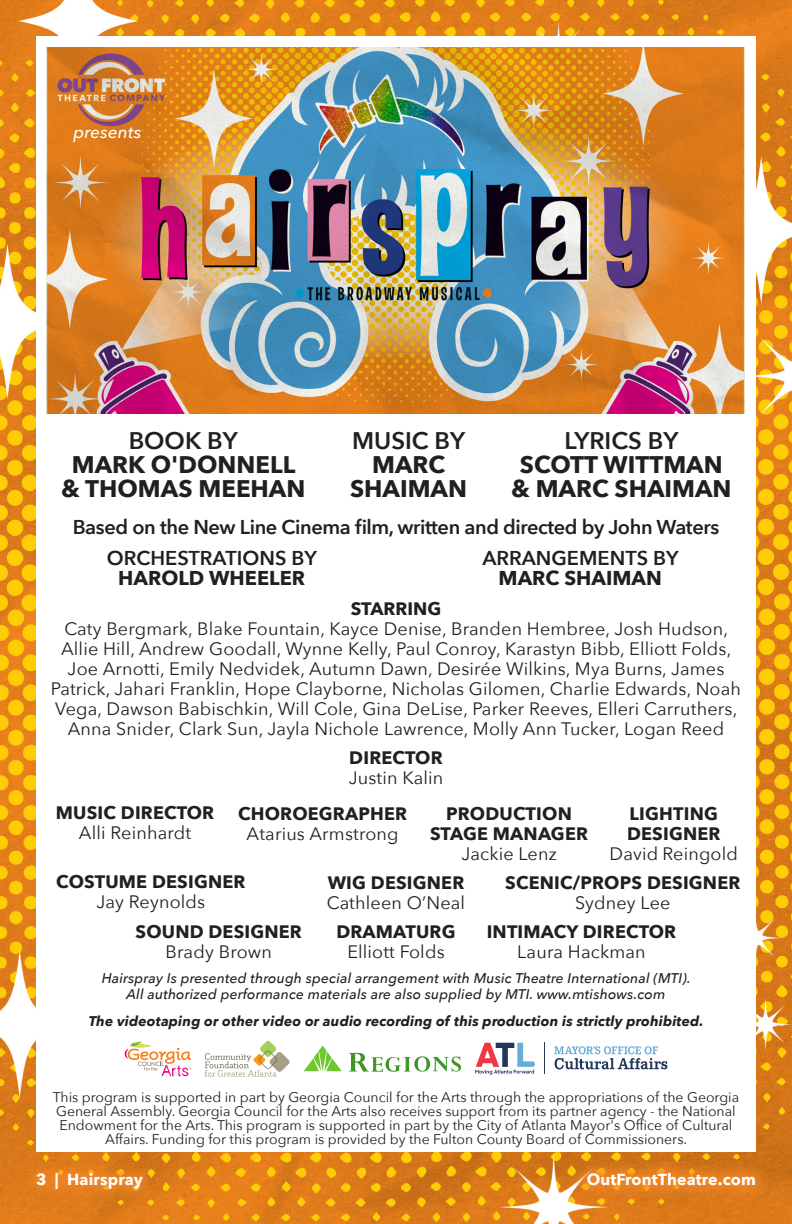
<style>
.page{position:relative;width:792px;height:1224px;background:#fff}
.page>*{position:absolute;margin:0;border:0;box-sizing:border-box;transform-origin:0 0}
.t1{font:700 24px/24px "Avenir Next";color:#231f20;text-align:center}
.t2{font:600 20px "Avenir Next";letter-spacing:-.02em;color:#231f20}
.t3{font:600 20px/20px "Avenir Next";color:#231f20;text-align:center}
.t4{font:18px/20px "Avenir Next";letter-spacing:.01em;color:#231f20;text-align:center}
.t5{font:700 18px/20px "Avenir Next";letter-spacing:.01em;color:#231f20;text-align:center}
.t6{font:italic 500 17.2px "Avenir Next";letter-spacing:.01em;color:#fff}
.t7{font:700 16px "Avenir Next";letter-spacing:.01em;color:#fff}
.t8{font:14px/14px "Avenir Next";color:#231f20;text-align:center}
.t9{font:italic 500 14px "Avenir Next";letter-spacing:.01em;color:#231f20}
.t10{font:italic 700 14px "Avenir Next";letter-spacing:.01em;color:#231f20}
.s1{font-weight:600}
.s2{font-weight:700}
.s3{font-weight:400}
</style>
<div class="page">
<img style="left:0;top:0;width:792px;height:1224px">
<div style="left:571px;top:1156px;width:201px;height:47px;background:#f58726;opacity:.88"></div>
<div style="left:24px;top:1161px;width:131px;height:41px;background:#f58726;opacity:.75"></div>
<div style="left:36px;top:36px;width:720px;height:1116px;background:#fff"></div>
<img style="left:47px;top:48px;width:697px;height:366px">
<svg style="left:125px;top:1041px;width:66px;height:35px"></svg>
<svg style="left:205px;top:1041px;width:84px;height:36px"></svg>
<svg style="left:304px;top:1046px;width:38px;height:25px"></svg>
<svg style="left:349px;top:1053px;width:112px;height:19px"></svg>
<svg style="left:554px;top:1046px;width:113px;height:23px"></svg>
<svg style="left:475px;top:1043px;width:60px;height:32px"></svg>
<hr style="left:544px;top:1043px;width:1px;height:31px;background:#23375b">
<p class="t6" style="left:73px;top:118px;width:70px">presents</p>
<p class="t1" style="left:61px;top:428px;width:246px"><span class="s1">BOOK BY<br></span>MARK O'DONNELL &amp; THOMAS MEEHAN</p>
<p class="t1" style="left:511px;top:428px;width:222px"><span class="s1">LYRICS BY<br></span>SCOTT WITTMAN &amp; MARC SHAIMAN</p>
<p class="t1" style="left:350px;top:428px;width:119px"><span class="s1">MUSIC BY<br></span>MARC<br>SHAIMAN</p>
<p class="t2" style="left:73px;top:510px;width:648px">Based on the New Line Cinema film, written and directed by John Waters</p>
<p class="t3" style="left:107px;top:547px;width:211px">ORCHESTRATIONS BY<br><span class="s2">HAROLD WHEELER</span></p>
<p class="t3" style="left:483px;top:547px;width:198px">ARRANGEMENTS BY<br><span class="s2">MARC SHAIMAN</span></p>
<p class="t4" style="left:51px;top:598px;width:692px"><span class="s2">STARRING<br></span>Caty Bergmark, Blake Fountain, Kayce Denise, Branden Hembree, Josh Hudson, Allie Hill, Andrew Goodall, Wynne Kelly, Paul Conroy, Karastyn Bibb, Elliott Folds, Joe Arnotti, Emily Nedvidek, Autumn Dawn, Desirée Wilkins, Mya Burns, James Patrick, Jahari Franklin, Hope Clayborne, Nicholas Gilomen, Charlie Edwards, Noah Vega, Dawson Babischkin, Will Cole, Gina DeLise, Parker Reeves, Elleri Carruthers, Anna Snider, Clark Sun, Jayla Nichole Lawrence, Molly Ann Tucker, Logan Reed</p>
<p class="t5" style="left:56px;top:802px;width:160px">MUSIC DIRECTOR<br><span class="s3">Alli Reinhardt</span></p>
<p class="t4" style="left:349px;top:747px;width:96px;text-align:left"><span class="s2">DIRECTOR<br></span>Justin Kalin</p>
<p class="t4" style="left:238px;top:803px;width:170px"><span class="s2">CHOROEGRAPHER<br></span>Atarius Armstrong</p>
<p class="t5" style="left:430px;top:803px;width:160px">PRODUCTION<br>STAGE MANAGER<br><span class="s3">Jackie Lenz</span></p>
<p class="t5" style="left:610px;top:803px;width:130px">LIGHTING<br>DESIGNER<br><span class="s3">David Reingold</span></p>
<p class="t5" style="left:56px;top:872px;width:191px">COSTUME DESIGNER<br><span class="s3">Jay Reynolds</span></p>
<p class="t5" style="left:136px;top:921px;width:168px">SOUND DESIGNER<br><span class="s3">Brady Brown</span></p>
<p class="t4" style="left:327px;top:872px;width:140px;text-align:left"><span class="s2">WIG DESIGNER<br></span>Cathleen O’Neal</p>
<p class="t4" style="left:336px;top:921px;width:121px"><span class="s2">DRAMATURG<br></span>Elliott Folds</p>
<p class="t5" style="left:505px;top:872px;width:237px">SCENIC/PROPS DESIGNER<br><span class="s3">Sydney Lee</span></p>
<p class="t5" style="left:487px;top:922px;width:191px">INTIMACY DIRECTOR<br><span class="s3">Laura Hackman</span></p>
<p class="t9" style="left:102px;top:966px;width:591px">Hairspray Is presented through special arrangement with Music Theatre International (MTI).</p>
<p class="t9" style="left:127px;top:982px;width:540px">All authorized performance materials are also supplied by MTI. www.mtishows.com</p>
<p class="t10" style="left:89px;top:1009px;width:617px">The videotaping or other video or audio recording of this production is strictly prohibited.</p>
<p class="t8" style="left:53px;top:1089px;width:688px">This program is supported in part by Georgia Council for the Arts through the appropriations of the Georgia General Assembly. Georgia Council for the Arts also receives support from its partner agency - the National Endowment for the Arts. This program is supported in part by the City of Atlanta Mayor's Office of Cultural Affairs. Funding for this program is provided by the Fulton County Board of Commissioners.</p>
<p class="t7" style="left:36px;top:1166px;width:109px">3 | Hairspray</p>
<p class="t7" style="left:587px;top:1166px;width:171px">OutFrontTheatre.com</p>
</div>
